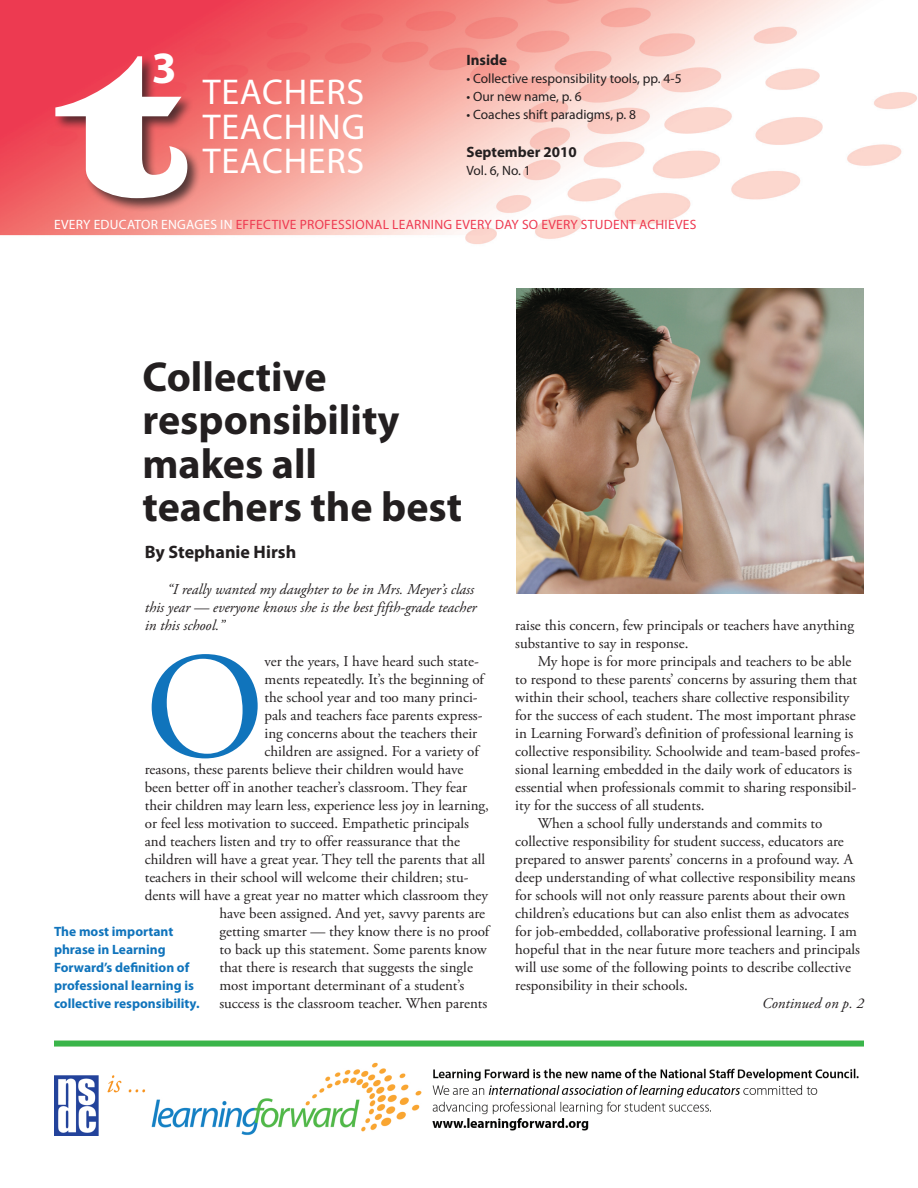
<style>
.page{position:relative;width:918px;height:1188px;background:#fff}
.page>*{position:absolute;margin:0;border:0;box-sizing:border-box;transform-origin:0 0}
.t1{font:202.5px "Latin Wide";color:#fff}
._6_drop_cap{font:150.75px "Adobe Garamond Pro";color:#1074bc}
.t2{font:700 45px "Myriad Pro";color:#fff}
.t3{font:700 42px/43.5px "Myriad Pro";color:#231f20}
.t4{font:36px "Myriad Pro";letter-spacing:.02em;color:#fff}
.byline{font:700 18px "Myriad Pro";color:#231f20}
.Body_text{font:15px/18px "Adobe Garamond Pro";color:#231f20}
._6_drop_cap-2{font:15px/18px "Adobe Garamond Pro";color:#231f20}
.Body_text-2{font:italic 15px/18px "Adobe Garamond Pro";color:#231f20}
.t5{font:700 15px "Myriad Pro";color:#231f20}
.t6{font:700 13.5px/18px "Myriad Pro";color:#1074bc}
.t7{font:13.5px "Myriad Pro";color:#231f20}
.t8{font:13.5px "Myriad Pro";letter-spacing:.02em;color:#ee3a51}
.s1{color:#fff}
</style>
<div class="page">
<img style="left:0;top:0;width:917px;height:303px">
<img style="left:54px;top:1040px;width:810px;height:95px">
<div style="left:53px;top:54px;width:149px;height:158px;background:#231f20;opacity:.75"></div>
<img style="left:516px;top:288px;width:347px;height:306px">
<p class="t2" style="left:152px;top:38px;width:26px">3</p>
<p class="t1" style="left:62px;top:-2px;width:130px">t</p>
<p class="t4" style="left:203px;top:70px;width:163px">TEACHERS</p>
<p class="t4" style="left:203px;top:104px;width:164px">TEACHING</p>
<p class="t4" style="left:203px;top:139px;width:163px">TEACHERS</p>
<p class="t5" style="left:466px;top:50px;width:42px">Inside</p>
<p class="t7" style="left:466px;top:70px;width:217px">• COLLECTIVE RESPONSIBILITY TOOLS, PP. 4-5</p>
<p class="t7" style="left:466px;top:88px;width:117px">• OUR NEW NAME, P. 6</p>
<p class="t7" style="left:466px;top:106px;width:171px">• COACHES SHIFT PARADIGMS, P. 8</p>
<p class="t5" style="left:466px;top:142px;width:112px">September 2010</p>
<p class="t7" style="left:466px;top:162px;width:66px">VOL. 6, NO. 1</p>
<p class="t8" style="left:54px;top:216px;width:644px"><span class="s1">EVERY EDUCATOR ENGAGES IN</span> EFFECTIVE PROFESSIONAL LEARNING EVERY DAY SO EVERY STUDENT ACHIEVES</p>
<p class="t3" style="left:142px;top:353px;width:321px">Collective responsibility makes all teachers the best</p>
<p class="byline" style="left:145px;top:540px;width:153px">By Stephanie Hirsh</p>
<p class="Body_text-2" style="left:145px;top:581px;width:333px;text-indent:22px">“I really wanted my daughter to be in Mrs. Meyer’s class this year — everyone knows she is the best fifth-grade teacher in this school.”</p>
<p class="_6_drop_cap" style="left:145px;top:618px;width:121px">O</p>
<p class="_6_drop_cap-2" style="left:265px;top:653px;width:216px">ver the years, I have heard such state-</p>
<p class="_6_drop_cap-2" style="left:265px;top:671px;width:221px">ments repeatedly. It’s the beginning of</p>
<p class="_6_drop_cap-2" style="left:265px;top:689px;width:215px">the school year and too many princi-</p>
<p class="_6_drop_cap-2" style="left:265px;top:707px;width:220px">pals and teachers face parents express-</p>
<p class="_6_drop_cap-2" style="left:265px;top:725px;width:214px">ing concerns about the teachers their</p>
<p class="_6_drop_cap-2" style="left:265px;top:743px;width:216px">children are assigned. For a variety of</p>
<p class="_6_drop_cap-2" style="left:145px;top:761px;width:320px">reasons, these parents believe their children would have</p>
<p class="_6_drop_cap-2" style="left:145px;top:779px;width:324px">been better off in another teacher’s classroom. They fear</p>
<p class="_6_drop_cap-2" style="left:145px;top:797px;width:346px">their children may learn less, experience less joy in learning,</p>
<p class="_6_drop_cap-2" style="left:145px;top:815px;width:326px">or feel less motivation to succeed. Empathetic principals</p>
<p class="_6_drop_cap-2" style="left:145px;top:833px;width:317px">and teachers listen and try to offer reassurance that the</p>
<p class="_6_drop_cap-2" style="left:145px;top:851px;width:342px">children will have a great year. They tell the parents that all</p>
<p class="_6_drop_cap-2" style="left:145px;top:869px;width:325px">teachers in their school will welcome their children; stu-</p>
<p class="_6_drop_cap-2" style="left:145px;top:887px;width:345px">dents will have a great year no matter which classroom they</p>
<p class="_6_drop_cap-2" style="left:219px;top:905px;width:267px">have been assigned. And yet, savvy parents are</p>
<p class="_6_drop_cap-2" style="left:219px;top:923px;width:271px">getting smarter — they know there is no proof</p>
<p class="_6_drop_cap-2" style="left:219px;top:941px;width:269px">to back up this statement. Some parents know</p>
<p class="_6_drop_cap-2" style="left:219px;top:959px;width:255px">that there is research that suggests the single</p>
<p class="_6_drop_cap-2" style="left:219px;top:977px;width:247px">most important determinant of a student’s</p>
<p class="_6_drop_cap-2" style="left:219px;top:995px;width:269px">success is the classroom teacher. When parents</p>
<p class="t6" style="left:54px;top:922px;width:147px">The most important phrase in Learning<br>Forward’s definition of professional learning is collective responsibility.</p>
<p class="_6_drop_cap-2" style="left:515px;top:617px;width:340px">raise this concern, few principals or teachers have anything substantive to say in response.</p>
<p class="Body_text" style="left:515px;top:653px;width:346px;text-indent:22px">My hope is for more principals and teachers to be able to respond to these parents’ concerns by assuring them that within their school, teachers share collective responsibility for the success of each student. The most important phrase in Learning Forward’s definition of professional learning is collective responsibility. Schoolwide and team-based profes&shy;sional learning embedded in the daily work of educators is essential when professionals commit to sharing responsibil&shy;ity for the success of all students.</p>
<p class="Body_text" style="left:515px;top:815px;width:346px;text-indent:22px">When a school fully understands and commits to collective responsibility for student success, educators are prepared to answer parents’ concerns in a profound way. A deep understanding of what collective responsibility means for schools will not only reassure parents about their own children’s educations but can also enlist them as advocates for job-embedded, collaborative professional learning. I am hopeful that in the near future more teachers and principals will use some of the following points to describe collective responsibility in their schools.</p>
<p class="Body_text-2" style="left:762px;top:995px;width:103px">Continued on p. 2</p>
</div>
